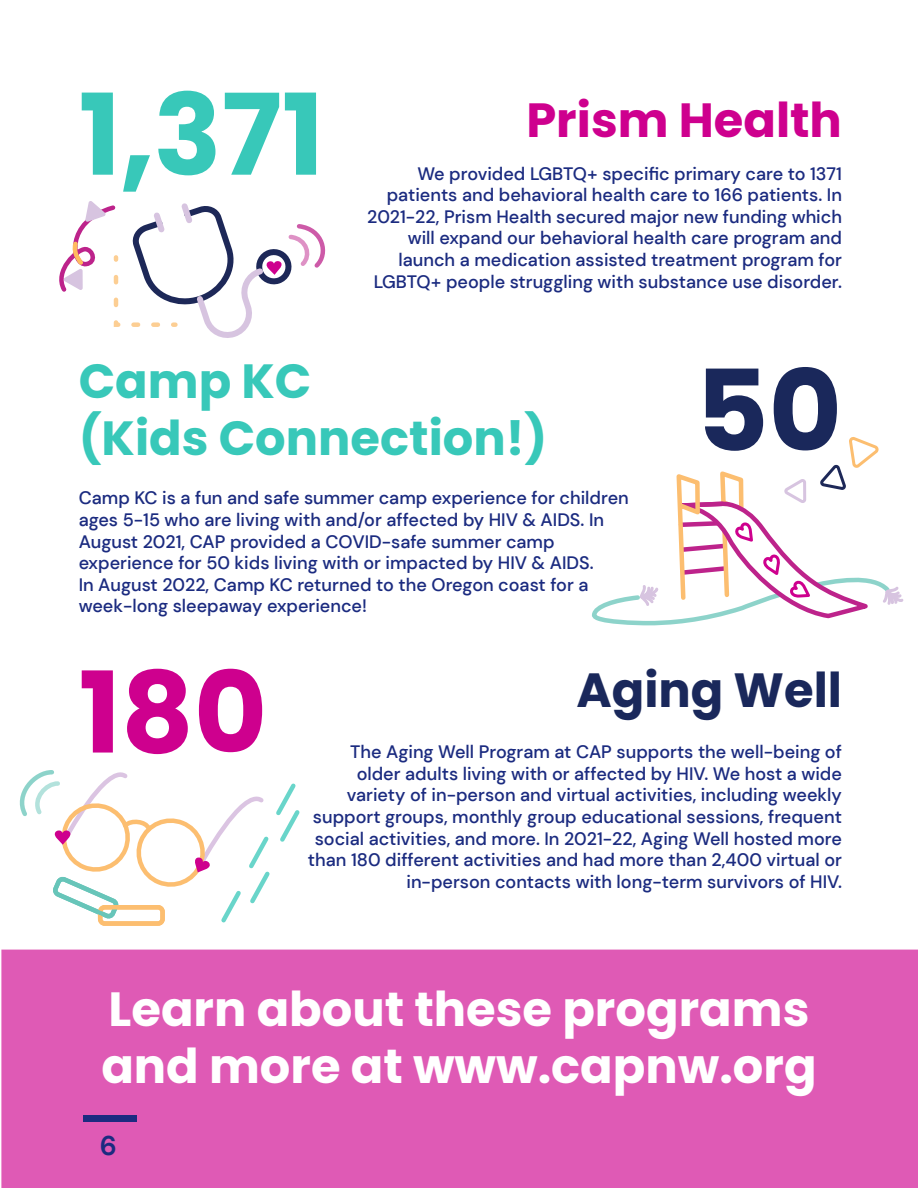
<style>
.page{position:relative;width:918px;height:1188px;background:#fff}
.page>*{position:absolute;margin:0;border:0;box-sizing:border-box;transform-origin:0 0}
.t1{font:700 112.5px "Poppins";color:#38c8b9}
.t2{font:700 112.5px "Poppins";color:#ce008e}
.t3{font:700 112.5px "Poppins";color:#1a285b}
.t4{font:700 48px/57.6px "Poppins";color:#fff}
.t5{font:700 48px/57.6px "Poppins";color:#38c8b9}
.t6{font:700 48px "Poppins";color:#ce008e}
.t7{font:700 48px "Poppins";color:#1a285b}
.t8{font:700 27px "DM Sans";color:#1b2b80}
.t9{font:500 18px/21.6px "DM Sans";color:#1b2b80;text-align:right}
</style>
<div class="page">
<div style="left:1px;top:950px;width:917px;height:238px;background:#df5ab5"></div>
<div style="left:83px;top:1116px;width:53px;height:6px;background:#1b2b80"></div>
<svg style="left:276px;top:784px;width:24px;height:58px"></svg>
<svg style="left:20px;top:770px;width:250px;height:156px"></svg>
<svg style="left:592px;top:437px;width:314px;height:751px"></svg>
<svg style="left:59px;top:201px;width:266px;height:137px"></svg>
<h1 class="t1" style="left:79px;top:70px;width:247px">1,371</h1>
<h2 class="t6" style="left:526px;top:92px;width:317px">Prism Health</h2>
<p class="t9" style="left:367px;top:163px;width:476px">We provided LGBTQ+ specific primary care to 1371 patients and behavioral health care to 166 patients. In 2021-22, Prism Health secured major new funding which will expand our behavioral health care program and launch a medication assisted treatment program for LGBTQ+ people struggling with substance use disorder.</p>
<h2 class="t5" style="left:79px;top:352px;width:470px">Camp KC<br>(Kids Connection!)</h2>
<p class="t9" style="left:79px;top:488px;width:552px;text-align:left">Camp KC is a fun and safe summer camp experience for children ages 5-15 who are living with and/or affected by HIV &amp; AIDS. In August 2021, CAP provided a COVID-safe summer camp experience for 50 kids living with or impacted by HIV &amp; AIDS.<br>In August 2022, Camp KC returned to the Oregon coast for a week-long sleepaway experience!</p>
<h1 class="t3" style="left:696px;top:346px;width:148px">50</h1>
<h1 class="t2" style="left:79px;top:648px;width:190px">180</h1>
<h2 class="t7" style="left:576px;top:662px;width:267px">Aging Well</h2>
<p class="t9" style="left:308px;top:741px;width:536px">The Aging Well Program at CAP supports the well-being of older adults living with or affected by HIV. We host a wide variety of in-person and virtual activities, including weekly support groups, monthly group educational sessions, frequent social activities, and more. In 2021-22, Aging Well hosted more than 180 different activities and had more than 2,400 virtual or in-person contacts with long-term survivors of HIV.</p>
<h2 class="t4" style="left:101px;top:980px;width:717px">Learn about these programs and more at www.capnw.org</h2>
<h3 class="t8" style="left:100px;top:1128px;width:19px">6</h3>
</div>
